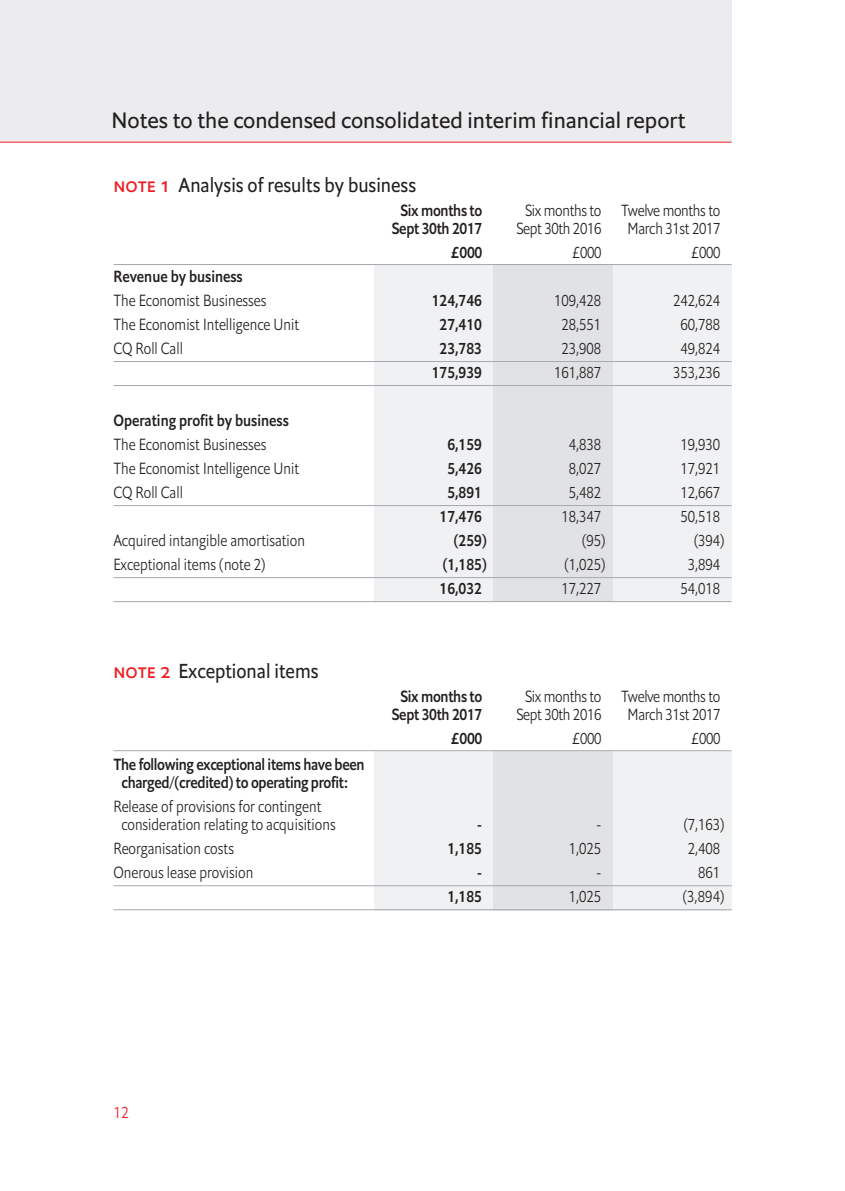
<style>
.page{position:relative;width:845px;height:1191px;background:#fff}
.page>*{position:absolute;margin:0;border:0;box-sizing:border-box;transform-origin:0 0}
.BODY_TEXT{font:22px "Econ Sans Reg";color:#231f20}
.BODY_TEXT-2{font:20px "Econ Sans Cnd Reg";color:#231f20}
.TABLE_BODY{font:16px "Econ Sans Cnd Lig";color:#231f20;scale:.95 1}
.TABLE_HEAD{font:16px "Econ Sans Cnd Med";letter-spacing:-.02em;color:#231f20;scale:.95 1}
.TABLE_BODY-2{font:16px "Econ Sans Cnd Med";color:#231f20;scale:.95 1}
.TABLE_HEAD-2{font:16px "Econ Sans Cnd Lig";letter-spacing:-.02em;color:#231f20;scale:.95 1}
.t1{font:16px "Econ Sans Cnd Lig";color:#ee1d23}
.s1{font-family:"Econ Sans Reg SC";color:#ee1d23}
</style>
<div class="page">
<div style="left:0;top:0;width:731px;height:142px;background:#ececee"></div>
<div style="left:374px;top:264px;width:357px;height:338px;background:#f0f1f2"></div>
<div style="left:493px;top:264px;width:119px;height:338px;background:#e1e2e4"></div>
<hr style="left:0;top:142px;width:731px;height:1px;background:#ee1d23">
<div style="left:374px;top:751px;width:357px;height:159px;background:#f0f1f2"></div>
<div style="left:493px;top:751px;width:119px;height:159px;background:#e1e2e4"></div>
<hr style="left:113px;top:264px;width:618px;height:1px;background:#a8a9ad">
<hr style="left:113px;top:361px;width:618px;height:1px;background:#a8a9ad">
<hr style="left:113px;top:385px;width:618px;height:1px;background:#a8a9ad">
<hr style="left:113px;top:505px;width:618px;height:1px;background:#a8a9ad">
<hr style="left:113px;top:577px;width:618px;height:1px;background:#a8a9ad">
<hr style="left:113px;top:601px;width:618px;height:1px;background:#a8a9ad">
<hr style="left:113px;top:750px;width:618px;height:1px;background:#a8a9ad">
<hr style="left:113px;top:885px;width:618px;height:1px;background:#a8a9ad">
<hr style="left:113px;top:909px;width:618px;height:1px;background:#a8a9ad">
<p class="BODY_TEXT" style="left:111px;top:106px;width:576px">Notes to the condensed consolidated interim financial report</p>
<p class="BODY_TEXT-2" style="left:113px;top:172px;width:304px"><span class="s1">note 1</span> Analysis of results by business</p>
<p class="TABLE_HEAD" style="left:400px;top:200px;width:88px">Six months to</p>
<p class="TABLE_HEAD-2" style="left:525px;top:200px;width:207px">Six months to Twelve months to</p>
<p class="TABLE_HEAD" style="left:392px;top:218px;width:97px">Sept 30th 2017</p>
<p class="TABLE_HEAD-2" style="left:516px;top:218px;width:91px">Sept 30th 2016</p>
<p class="TABLE_HEAD-2" style="left:627px;top:218px;width:99px">March 31st 2017</p>
<p class="TABLE_HEAD" style="left:450px;top:242px;width:35px">£000</p>
<p class="TABLE_HEAD-2" style="left:572px;top:242px;width:33px">£000</p>
<p class="TABLE_HEAD-2" style="left:691px;top:242px;width:33px">£000</p>
<p class="TABLE_BODY-2" style="left:113px;top:266px;width:138px">Revenue by business</p>
<p class="TABLE_BODY" style="left:113px;top:290px;width:163px">The Economist Businesses</p>
<p class="TABLE_BODY-2" style="left:432px;top:290px;width:54px">124,746</p>
<p class="TABLE_BODY" style="left:554px;top:290px;width:51px">109,428</p>
<p class="TABLE_BODY" style="left:673px;top:290px;width:51px">242,624</p>
<p class="TABLE_BODY" style="left:113px;top:314px;width:197px">The Economist Intelligence Unit</p>
<p class="TABLE_BODY-2" style="left:439px;top:314px;width:46px">27,410</p>
<p class="TABLE_BODY" style="left:561px;top:314px;width:43px">28,551</p>
<p class="TABLE_BODY" style="left:680px;top:314px;width:43px">60,788</p>
<p class="TABLE_BODY" style="left:113px;top:338px;width:75px">CQ Roll Call</p>
<p class="TABLE_BODY-2" style="left:439px;top:338px;width:46px">23,783</p>
<p class="TABLE_BODY" style="left:561px;top:338px;width:43px">23,908</p>
<p class="TABLE_BODY" style="left:680px;top:338px;width:43px">49,824</p>
<p class="TABLE_BODY-2" style="left:432px;top:362px;width:54px">175,939</p>
<p class="TABLE_BODY" style="left:554px;top:362px;width:51px">161,887</p>
<p class="TABLE_BODY" style="left:673px;top:362px;width:51px">353,236</p>
<p class="TABLE_BODY-2" style="left:113px;top:410px;width:186px">Operating profit by business</p>
<p class="TABLE_BODY" style="left:113px;top:434px;width:163px">The Economist Businesses</p>
<p class="TABLE_BODY-2" style="left:447px;top:434px;width:38px">6,159</p>
<p class="TABLE_BODY" style="left:569px;top:434px;width:36px">4,838</p>
<p class="TABLE_BODY" style="left:680px;top:434px;width:43px">19,930</p>
<p class="TABLE_BODY" style="left:113px;top:458px;width:197px">The Economist Intelligence Unit</p>
<p class="TABLE_BODY-2" style="left:447px;top:458px;width:38px">5,426</p>
<p class="TABLE_BODY" style="left:569px;top:458px;width:36px">8,027</p>
<p class="TABLE_BODY" style="left:680px;top:458px;width:43px">17,921</p>
<p class="TABLE_BODY" style="left:113px;top:482px;width:75px">CQ Roll Call</p>
<p class="TABLE_BODY-2" style="left:447px;top:482px;width:38px">5,891</p>
<p class="TABLE_BODY" style="left:569px;top:482px;width:36px">5,482</p>
<p class="TABLE_BODY" style="left:680px;top:482px;width:43px">12,667</p>
<p class="TABLE_BODY-2" style="left:439px;top:506px;width:46px">17,476</p>
<p class="TABLE_BODY" style="left:561px;top:506px;width:43px">18,347</p>
<p class="TABLE_BODY" style="left:680px;top:506px;width:43px">50,518</p>
<p class="TABLE_BODY" style="left:113px;top:530px;width:203px">Acquired intangible amortisation</p>
<p class="TABLE_BODY-2" style="left:454px;top:530px;width:36px">(259)</p>
<p class="TABLE_BODY" style="left:582px;top:530px;width:26px">(95)</p>
<p class="TABLE_BODY" style="left:694px;top:530px;width:33px">(394)</p>
<p class="TABLE_BODY" style="left:113px;top:554px;width:161px">Exceptional items (note 2)</p>
<p class="TABLE_BODY-2" style="left:443px;top:554px;width:48px">(1,185)</p>
<p class="TABLE_BODY" style="left:564px;top:554px;width:44px">(1,025)</p>
<p class="TABLE_BODY" style="left:688px;top:554px;width:36px">3,894</p>
<p class="TABLE_BODY-2" style="left:439px;top:578px;width:46px">16,032</p>
<p class="TABLE_BODY" style="left:561px;top:578px;width:43px">17,227</p>
<p class="TABLE_BODY" style="left:680px;top:578px;width:43px">54,018</p>
<p class="BODY_TEXT-2" style="left:113px;top:658px;width:207px"><span class="s1">note 2</span> Exceptional items</p>
<p class="TABLE_HEAD" style="left:400px;top:686px;width:88px">Six months to</p>
<p class="TABLE_HEAD-2" style="left:525px;top:686px;width:207px">Six months to Twelve months to</p>
<p class="TABLE_HEAD" style="left:392px;top:704px;width:97px">Sept 30th 2017</p>
<p class="TABLE_HEAD-2" style="left:516px;top:704px;width:91px">Sept 30th 2016</p>
<p class="TABLE_HEAD-2" style="left:627px;top:704px;width:99px">March 31st 2017</p>
<p class="TABLE_HEAD" style="left:450px;top:728px;width:35px">£000</p>
<p class="TABLE_HEAD-2" style="left:572px;top:728px;width:33px">£000</p>
<p class="TABLE_HEAD-2" style="left:691px;top:728px;width:33px">£000</p>
<p class="TABLE_HEAD" style="left:113px;top:754px;width:266px">The following exceptional items have been</p>
<p class="TABLE_HEAD" style="left:121px;top:772px;width:240px">charged/(credited) to operating profit:</p>
<p class="TABLE_BODY" style="left:113px;top:796px;width:220px">Release of provisions for contingent</p>
<p class="TABLE_BODY" style="left:121px;top:814px;width:227px">consideration relating to acquisitions</p>
<p class="TABLE_BODY-2" style="left:477px;top:814px;width:7px">-</p>
<p class="TABLE_BODY" style="left:596px;top:814px;width:7px">-</p>
<p class="TABLE_BODY" style="left:683px;top:814px;width:44px">(7,163)</p>
<p class="TABLE_BODY" style="left:113px;top:838px;width:128px">Reorganisation costs</p>
<p class="TABLE_BODY-2" style="left:447px;top:838px;width:38px">1,185</p>
<p class="TABLE_BODY" style="left:569px;top:838px;width:36px">1,025</p>
<p class="TABLE_BODY" style="left:688px;top:838px;width:36px">2,408</p>
<p class="TABLE_BODY" style="left:113px;top:862px;width:149px">Onerous lease provision</p>
<p class="TABLE_BODY-2" style="left:477px;top:862px;width:7px">-</p>
<p class="TABLE_BODY" style="left:596px;top:862px;width:7px">-</p>
<p class="TABLE_BODY" style="left:698px;top:862px;width:25px">861</p>
<p class="TABLE_BODY-2" style="left:447px;top:886px;width:38px">1,185</p>
<p class="TABLE_BODY" style="left:569px;top:886px;width:36px">1,025</p>
<p class="TABLE_BODY" style="left:683px;top:886px;width:45px">(3,894)</p>
<p class="t1" style="left:113px;top:1102px;width:17px">12</p>
</div>
